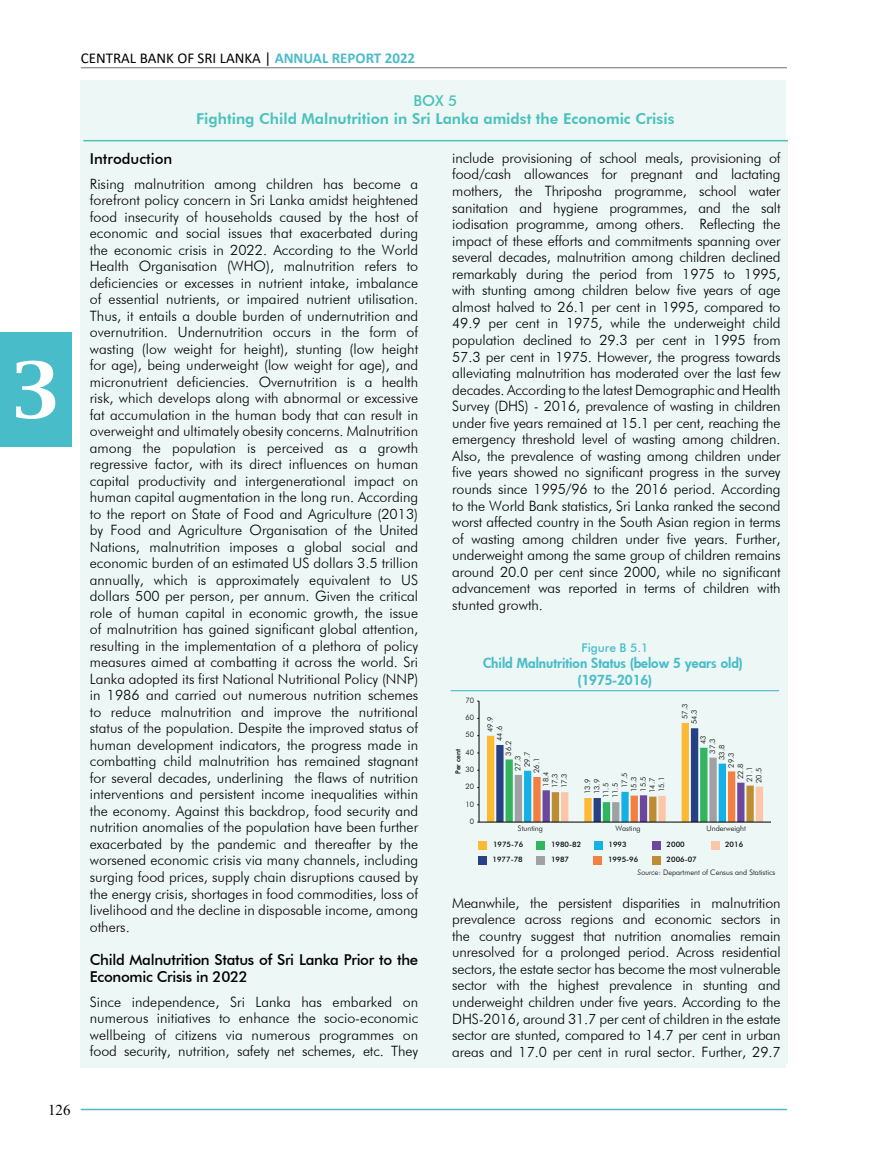
<style>
.page{position:relative;width:872px;height:1170px;background:#fff}
.page>*{position:absolute;margin:0;border:0;box-sizing:border-box;transform-origin:0 0}
.t1{font:66.75px "Capitals";color:#fff;scale:1.09 1}
.t2{font:500 15px/16.5px "Futura BT";letter-spacing:-.02em;color:#000}
.t3{font:800 15px "Futura BT";color:#4bc1bd}
.t4{font:15px "Calibri";color:#000}
.t5{font:500 15px "Futura BT";color:#000}
.t6{font:500 15px "Futura BT";color:#4bc1bd}
.t7{font:15px "Times New Roman";color:#000}
.t8{font:300 14.25px/16.5px "Futura BT";letter-spacing:-.01em;color:#000;text-align:justify}
.t9{font:800 13.5px/16.5px "Futura";color:#49bcca;text-align:center}
.t10{font:500 12px "Futura BT";color:#49bcca}
.t11{font:300 7.5px "Futura BT";color:#000}
.t12{font:500 7.5px "Futura BT";color:#000}
.t13{font:500 6.9px "Futura BT";color:#000}
.s1{font-weight:700;color:#49bcca}
.s2{font-style:italic}
</style>
<div class="page">
<div style="left:0;top:332px;width:71px;height:115px;background:#49bcca"></div>
<hr style="left:81px;top:67px;width:706px;height:1px;background:#6d6e71">
<hr style="left:81px;top:1108px;width:706px;height:2px;background:#49bcca">
<div style="left:81px;top:81px;width:705px;height:986px;background:#edf7f5"></div>
<div style="left:83px;top:141px;width:705px;height:922px;background:#edf7f5"></div>
<hr style="left:83px;top:140px;width:705px;height:1px;background:#4bc1bd">
<hr style="left:451px;top:690px;width:328px;height:1px;background:#49bcca">
<svg style="left:487px;top:723px;width:276px;height:98px"></svg>
<hr style="left:479px;top:701px;width:1px;height:121px;background:#000">
<hr style="left:479px;top:821px;width:292px;height:1px;background:#000">
<div style="left:479px;top:841px;width:8px;height:8px;background:#fdb933"></div>
<div style="left:537px;top:841px;width:8px;height:8px;background:#32b55f"></div>
<div style="left:478px;top:855px;width:9px;height:9px;background:#274185"></div>
<div style="left:537px;top:855px;width:8px;height:9px;background:#a0a1a5"></div>
<div style="left:594px;top:841px;width:9px;height:8px;background:#14b1e7"></div>
<div style="left:652px;top:841px;width:9px;height:8px;background:#6b489d"></div>
<div style="left:711px;top:841px;width:8px;height:8px;background:#fcc6a9"></div>
<div style="left:594px;top:855px;width:8px;height:9px;background:#f57f41"></div>
<div style="left:652px;top:855px;width:9px;height:9px;background:#bc8d32"></div>
<h1 class="t1" style="left:11px;top:345px;width:46px">3</h1>
<p class="t4" style="left:81px;top:48px;width:336px">CENTRAL BANK OF SRI LANKA | <span class="s1">ANNUAL REPORT 2022</span></p>
<p class="t6" style="left:413px;top:91px;width:45px">BOX 5</p>
<p class="t3" style="left:196px;top:109px;width:480px">Fighting Child Malnutrition in Sri Lanka amidst the Economic Crisis</p>
<p class="t8" style="left:452px;top:149px;width:330px">include provisioning of school meals, provisioning of food/cash allowances for pregnant and lactating mothers, the Thriposha programme, school water sanitation and hygiene programmes, and the salt iodisation programme, among others. Reflecting the impact of these efforts and commitments spanning over several decades, malnutrition among children declined remarkably during the period from 1975 to 1995, with stunting among children below five years of age almost halved to 26.1 per cent in 1995, compared to 49.9 per cent in 1975, while the underweight child population declined to 29.3 per cent in 1995 from 57.3 per cent in 1975. However, the progress towards alleviating malnutrition has moderated over the last few decades. According to the latest Demographic and Health Survey (DHS) - 2016, prevalence of wasting in children under five years remained at 15.1 per cent, reaching the emergency threshold level of wasting among children.<br>Also, the prevalence of wasting among children under five years showed no significant progress in the survey rounds since 1995/96 to the 2016 period. According to the World Bank statistics, Sri Lanka ranked the second worst affected country in the South Asian region in terms of wasting among children under five years. Further, underweight among the same group of children remains around 20.0 per cent since 2000, while no significant advancement was reported in terms of children with stunted growth.</p>
<p class="t5" style="left:90px;top:149px;width:84px">Introduction</p>
<p class="t8" style="left:90px;top:175px;width:330px">Rising malnutrition among children has become a forefront policy concern in Sri Lanka amidst heightened food insecurity of households caused by the host of economic and social issues that exacerbated during the economic crisis in 2022. According to the World Health Organisation (WHO), malnutrition refers to deficiencies or excesses in nutrient intake, imbalance of essential nutrients, or impaired nutrient utilisation.<br>Thus, it entails a double burden of undernutrition and overnutrition. Undernutrition occurs in the form of wasting (low weight for height), stunting (low height for age), being underweight (low weight for age), and micronutrient deficiencies. Overnutrition is a health risk, which develops along with abnormal or excessive fat accumulation in the human body that can result in overweight and ultimately obesity concerns. Malnutrition among the population is perceived as a growth regressive factor, with its direct influences on human capital productivity and intergenerational impact on human capital augmentation in the long run. According to the report on State of Food and Agriculture (2013) by Food and Agriculture Organisation of the United Nations, malnutrition imposes a global social and economic burden of an estimated US dollars 3.5 trillion annually, which is approximately equivalent to US dollars 500 per person, per annum. Given the critical role of human capital in economic growth, the issue of malnutrition has gained significant global attention, resulting in the implementation of a plethora of policy measures aimed at combatting it across the world. Sri Lanka adopted its first National Nutritional Policy (NNP) in 1986 and carried out numerous nutrition schemes to reduce malnutrition and improve the nutritional status of the population. Despite the improved status of human development indicators, the progress made in combatting child malnutrition has remained stagnant for several decades, underlining the flaws of nutrition interventions and persistent income inequalities within the economy. Against this backdrop, food security and nutrition anomalies of the population have been further exacerbated by the pandemic and thereafter by the worsened economic crisis via many channels, including surging food prices, supply chain disruptions caused by the energy crisis, shortages in food commodities, loss of livelihood and the decline in disposable income, among others.</p>
<p class="t2" style="left:90px;top:951px;width:330px">Child Malnutrition Status of Sri Lanka Prior to the<br>Economic Crisis in 2022</p>
<p class="t8" style="left:90px;top:992px;width:330px">Since independence, Sri Lanka has embarked on numerous initiatives to enhance the socio-economic wellbeing of citizens via numerous programmes on food security, nutrition, safety net schemes, etc. They</p>
<p class="t10" style="left:581px;top:640px;width:68px">Figure B 5.1</p>
<p class="t9" style="left:483px;top:655px;width:261px">Child Malnutrition Status (below 5 years old) (1975-2016)</p>
<p class="t11" style="left:465px;top:695px;width:10px">70</p>
<p class="t11" style="left:680px;top:719px;width:17px;rotate:-90deg">57.3</p>
<p class="t11" style="left:689px;top:724px;width:17px;rotate:-90deg">54.3</p>
<p class="t11" style="left:465px;top:713px;width:10px">60</p>
<p class="t11" style="left:485px;top:732px;width:17px;rotate:-90deg">49.9</p>
<p class="t11" style="left:495px;top:741px;width:17px;rotate:-90deg">44.6</p>
<p class="t11" style="left:465px;top:730px;width:10px">50</p>
<p class="t11" style="left:698px;top:744px;width:10px;rotate:-90deg">43</p>
<p class="t11" style="left:708px;top:753px;width:17px;rotate:-90deg">37.3</p>
<p class="t11" style="left:504px;top:755px;width:17px;rotate:-90deg">36.2</p>
<p class="t11" style="left:717px;top:759px;width:17px;rotate:-90deg">33.8</p>
<p class="t13" style="left:454px;top:774px;width:27px;rotate:-90deg">Per cent</p>
<p class="t11" style="left:465px;top:747px;width:10px">40</p>
<p class="t11" style="left:522px;top:767px;width:17px;rotate:-90deg">29.7</p>
<p class="t11" style="left:726px;top:767px;width:17px;rotate:-90deg">29.3</p>
<p class="t11" style="left:513px;top:771px;width:17px;rotate:-90deg">27.3</p>
<p class="t11" style="left:532px;top:773px;width:17px;rotate:-90deg">26.1</p>
<p class="t11" style="left:735px;top:778px;width:17px;rotate:-90deg">22.8</p>
<p class="t11" style="left:465px;top:764px;width:10px">30</p>
<p class="t11" style="left:754px;top:782px;width:17px;rotate:-90deg">20.5</p>
<p class="t11" style="left:745px;top:781px;width:17px;rotate:-90deg">21.1</p>
<p class="t11" style="left:541px;top:786px;width:17px;rotate:-90deg">18.4</p>
<p class="t11" style="left:638px;top:791px;width:17px;rotate:-90deg">15.5</p>
<p class="t11" style="left:620px;top:788px;width:17px;rotate:-90deg">17.5</p>
<p class="t11" style="left:550px;top:788px;width:17px;rotate:-90deg">17.3</p>
<p class="t11" style="left:647px;top:792px;width:17px;rotate:-90deg">14.7</p>
<p class="t11" style="left:559px;top:788px;width:17px;rotate:-90deg">17.3</p>
<p class="t11" style="left:657px;top:792px;width:17px;rotate:-90deg">15.1</p>
<p class="t11" style="left:629px;top:791px;width:17px;rotate:-90deg">15.3</p>
<p class="t11" style="left:583px;top:794px;width:17px;rotate:-90deg">13.9</p>
<p class="t11" style="left:592px;top:794px;width:17px;rotate:-90deg">13.9</p>
<p class="t11" style="left:601px;top:798px;width:17px;rotate:-90deg">11.5</p>
<p class="t11" style="left:610px;top:798px;width:17px;rotate:-90deg">11.5</p>
<p class="t11" style="left:465px;top:782px;width:10px">20</p>
<p class="t11" style="left:465px;top:799px;width:10px">10</p>
<p class="t11" style="left:470px;top:816px;width:6px">0</p>
<p class="t11" style="left:518px;top:823px;width:27px">Stunting</p>
<p class="t11" style="left:615px;top:823px;width:27px">Wasting</p>
<p class="t11" style="left:706px;top:823px;width:41px">Underweight</p>
<p class="t12" style="left:493px;top:840px;width:32px">1975-76</p>
<p class="t12" style="left:551px;top:840px;width:32px">1980-82</p>
<p class="t12" style="left:492px;top:854px;width:32px">1977-78</p>
<p class="t12" style="left:551px;top:854px;width:20px">1987</p>
<p class="t12" style="left:608px;top:840px;width:20px">1993</p>
<p class="t12" style="left:666px;top:840px;width:20px">2000</p>
<p class="t12" style="left:725px;top:840px;width:20px">2016</p>
<p class="t12" style="left:608px;top:854px;width:32px">1995-96</p>
<p class="t12" style="left:666px;top:854px;width:32px">2006-07</p>
<p class="t11" style="left:637px;top:867px;width:139px"><span class="s2">Source:</span> Department of Census and Statistics</p>
<p class="t8" style="left:452px;top:894px;width:330px">Meanwhile, the persistent disparities in malnutrition prevalence across regions and economic sectors in the country suggest that nutrition anomalies remain unresolved for a prolonged period. Across residential sectors, the estate sector has become the most vulnerable sector with the highest prevalence in stunting and underweight children under five years. According to the DHS-2016, around 31.7 per cent of children in the estate sector are stunted, compared to 14.7 per cent in urban areas and 17.0 per cent in rural sector. Further, 29.7</p>
<p class="t7" style="left:48px;top:1099px;width:24px">126</p>
</div>
